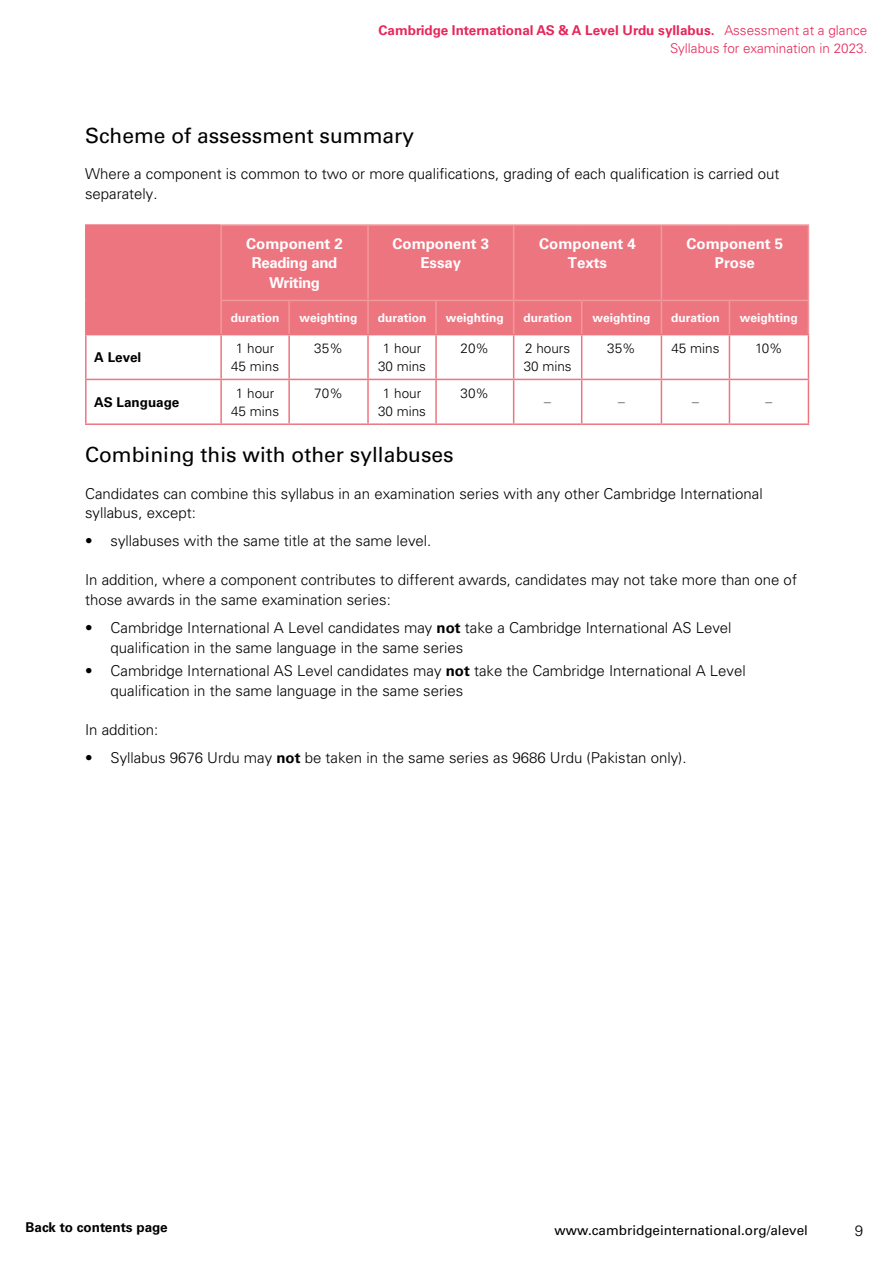
<style>
.page{position:relative;width:893px;height:1263px;background:#fff}
.page>*{position:absolute;margin:0;border:0;box-sizing:border-box;transform-origin:0 0}
.t1{font:21px "Univers LT Std";color:#000}
.t2{font:300 15px/19.5px "Univers LT Std";color:#000}
.t3{font:700 15px/19.5px "Univers LT Std";color:#fff;text-align:center}
.t4{font:700 15px/19.5px "Univers LT Std";letter-spacing:-.025em;color:#fff;text-align:center}
.t5{font:300 13.5px/18px "Univers LT Std";color:#e7275b;text-align:right}
.t6{font:300 13.5px/18px "Univers LT Std";color:#000;text-align:center}
.t7{font:13.5px "Univers LT Std";color:#000}
.t8{font:700 13.5px "Univers LT Std";color:#000}
.t9{font:13.5px "Times New Roman";color:#000}
.t10{font:700 12px "Univers LT Std";color:#fff}
.s1{font-weight:700}
</style>
<div class="page">
<div style="left:87px;top:226px;width:721px;height:108px;background:#ed7580"></div>
<hr style="left:220px;top:335px;width:2px;height:44px;background:#ed7580">
<hr style="left:288px;top:335px;width:2px;height:44px;background:#ed7580">
<hr style="left:367px;top:335px;width:2px;height:44px;background:#ed7580">
<hr style="left:435px;top:335px;width:2px;height:44px;background:#ed7580">
<hr style="left:513px;top:335px;width:1px;height:44px;background:#ed7580">
<hr style="left:581px;top:335px;width:1px;height:44px;background:#ed7580">
<hr style="left:661px;top:335px;width:1px;height:44px;background:#ed7580">
<hr style="left:729px;top:335px;width:1px;height:44px;background:#ed7580">
<hr style="left:85px;top:379px;width:136px;height:1px;background:#ed7580">
<hr style="left:221px;top:379px;width:68px;height:1px;background:#ed7580">
<hr style="left:220px;top:380px;width:2px;height:43px;background:#ed7580">
<hr style="left:289px;top:379px;width:79px;height:1px;background:#ed7580">
<hr style="left:288px;top:380px;width:2px;height:43px;background:#ed7580">
<hr style="left:368px;top:379px;width:68px;height:1px;background:#ed7580">
<hr style="left:367px;top:380px;width:2px;height:43px;background:#ed7580">
<hr style="left:436px;top:379px;width:78px;height:1px;background:#ed7580">
<hr style="left:435px;top:380px;width:2px;height:43px;background:#ed7580">
<hr style="left:514px;top:379px;width:68px;height:1px;background:#ed7580">
<hr style="left:513px;top:380px;width:1px;height:43px;background:#ed7580">
<hr style="left:582px;top:379px;width:79px;height:1px;background:#ed7580">
<hr style="left:581px;top:380px;width:1px;height:43px;background:#ed7580">
<hr style="left:661px;top:379px;width:68px;height:1px;background:#ed7580">
<hr style="left:661px;top:380px;width:1px;height:43px;background:#ed7580">
<hr style="left:729px;top:379px;width:80px;height:1px;background:#ed7580">
<hr style="left:729px;top:380px;width:1px;height:43px;background:#ed7580">
<hr style="left:85px;top:423px;width:136px;height:2px;background:#ed7580">
<hr style="left:221px;top:423px;width:68px;height:2px;background:#ed7580">
<hr style="left:289px;top:423px;width:79px;height:2px;background:#ed7580">
<hr style="left:368px;top:423px;width:68px;height:2px;background:#ed7580">
<hr style="left:436px;top:423px;width:78px;height:2px;background:#ed7580">
<hr style="left:514px;top:423px;width:68px;height:2px;background:#ed7580">
<hr style="left:582px;top:423px;width:79px;height:2px;background:#ed7580">
<hr style="left:661px;top:423px;width:68px;height:2px;background:#ed7580">
<hr style="left:729px;top:423px;width:80px;height:2px;background:#ed7580">
<hr style="left:85px;top:224px;width:135px;height:2px;background:#ed7580">
<hr style="left:85px;top:226px;width:2px;height:74px;background:#ed7580">
<hr style="left:85px;top:300px;width:2px;height:34px;background:#ed7580">
<hr style="left:85px;top:334px;width:136px;height:1px;background:#ed7580">
<hr style="left:85px;top:335px;width:2px;height:44px;background:#ed7580">
<hr style="left:808px;top:335px;width:1px;height:44px;background:#ed7580">
<hr style="left:85px;top:380px;width:2px;height:43px;background:#ed7580">
<hr style="left:808px;top:380px;width:1px;height:43px;background:#ed7580">
<hr style="left:220px;top:224px;width:69px;height:2px;background:#f19a9d">
<hr style="left:220px;top:226px;width:2px;height:74px;background:#f19a9d">
<hr style="left:289px;top:224px;width:79px;height:2px;background:#f19a9d">
<hr style="left:368px;top:224px;width:68px;height:2px;background:#f19a9d">
<hr style="left:367px;top:226px;width:2px;height:74px;background:#f19a9d">
<hr style="left:436px;top:224px;width:78px;height:2px;background:#f19a9d">
<hr style="left:514px;top:224px;width:68px;height:2px;background:#f19a9d">
<hr style="left:513px;top:226px;width:1px;height:74px;background:#f19a9d">
<hr style="left:582px;top:224px;width:79px;height:2px;background:#f19a9d">
<hr style="left:661px;top:224px;width:68px;height:2px;background:#f19a9d">
<hr style="left:661px;top:226px;width:1px;height:74px;background:#f19a9d">
<hr style="left:729px;top:224px;width:80px;height:2px;background:#f19a9d">
<hr style="left:808px;top:226px;width:1px;height:74px;background:#f19a9d">
<hr style="left:220px;top:300px;width:69px;height:1px;background:#f19a9d">
<hr style="left:220px;top:301px;width:2px;height:33px;background:#f19a9d">
<hr style="left:289px;top:300px;width:79px;height:1px;background:#f19a9d">
<hr style="left:288px;top:301px;width:2px;height:33px;background:#f19a9d">
<hr style="left:368px;top:300px;width:68px;height:1px;background:#f19a9d">
<hr style="left:367px;top:301px;width:2px;height:33px;background:#f19a9d">
<hr style="left:436px;top:300px;width:78px;height:1px;background:#f19a9d">
<hr style="left:435px;top:301px;width:2px;height:33px;background:#f19a9d">
<hr style="left:514px;top:300px;width:68px;height:1px;background:#f19a9d">
<hr style="left:513px;top:301px;width:1px;height:33px;background:#f19a9d">
<hr style="left:582px;top:300px;width:79px;height:1px;background:#f19a9d">
<hr style="left:581px;top:301px;width:1px;height:33px;background:#f19a9d">
<hr style="left:661px;top:300px;width:68px;height:1px;background:#f19a9d">
<hr style="left:661px;top:301px;width:1px;height:33px;background:#f19a9d">
<hr style="left:729px;top:300px;width:80px;height:1px;background:#f19a9d">
<hr style="left:729px;top:301px;width:1px;height:33px;background:#f19a9d">
<hr style="left:808px;top:301px;width:1px;height:33px;background:#f19a9d">
<hr style="left:221px;top:334px;width:68px;height:1px;background:#ed7580">
<hr style="left:289px;top:334px;width:79px;height:1px;background:#ed7580">
<hr style="left:368px;top:334px;width:68px;height:1px;background:#ed7580">
<hr style="left:436px;top:334px;width:78px;height:1px;background:#ed7580">
<hr style="left:514px;top:334px;width:68px;height:1px;background:#ed7580">
<hr style="left:582px;top:334px;width:79px;height:1px;background:#ed7580">
<hr style="left:661px;top:334px;width:68px;height:1px;background:#ed7580">
<hr style="left:729px;top:334px;width:80px;height:1px;background:#ed7580">
<p class="t5" style="left:378px;top:22px;width:490px"><span class="s1">Cambridge International AS &amp; A Level Urdu syllabus.</span> Assessment at a glance<br>Syllabus for examination in 2023.</p>
<h1 class="t1" style="left:85px;top:123px;width:331px">Scheme of assessment summary</h1>
<p class="t2" style="left:85px;top:164px;width:696px">Where a component is common to two or more qualifications, grading of each qualification is carried out separately.</p>
<p class="t4" style="left:246px;top:234px;width:98px">Component 2<br>Reading and<br>Writing</p>
<p class="t3" style="left:392px;top:234px;width:98px">Component 3<br>Essay</p>
<p class="t3" style="left:539px;top:234px;width:98px">Component 4<br>Texts</p>
<p class="t3" style="left:687px;top:234px;width:98px">Component 5<br>Prose</p>
<p class="t10" style="left:231px;top:311px;width:50px">duration</p>
<p class="t10" style="left:300px;top:311px;width:60px">weighting</p>
<p class="t10" style="left:378px;top:311px;width:50px">duration</p>
<p class="t10" style="left:446px;top:311px;width:60px">weighting</p>
<p class="t10" style="left:523px;top:311px;width:50px">duration</p>
<p class="t10" style="left:592px;top:311px;width:60px">weighting</p>
<p class="t10" style="left:671px;top:311px;width:50px">duration</p>
<p class="t10" style="left:740px;top:311px;width:60px">weighting</p>
<p class="t8" style="left:94px;top:349px;width:49px">A Level</p>
<p class="t6" style="left:231px;top:339px;width:50px">1 hour<br>45 mins</p>
<p class="t6" style="left:314px;top:339px;width:30px">35%</p>
<p class="t6" style="left:378px;top:339px;width:50px">1 hour<br>30 mins</p>
<p class="t6" style="left:461px;top:339px;width:30px">20%</p>
<p class="t6" style="left:524px;top:339px;width:50px;text-align:left">2 hours<br>30 mins</p>
<p class="t6" style="left:607px;top:339px;width:30px">35%</p>
<p class="t6" style="left:671px;top:339px;width:50px">45 mins</p>
<p class="t6" style="left:755px;top:339px;width:29px">10%</p>
<p class="t8" style="left:94px;top:394px;width:86px">AS Language</p>
<p class="t6" style="left:231px;top:384px;width:50px">1 hour<br>45 mins</p>
<p class="t6" style="left:314px;top:384px;width:30px">70%</p>
<p class="t6" style="left:378px;top:384px;width:50px">1 hour<br>30 mins</p>
<p class="t6" style="left:461px;top:384px;width:30px">30%</p>
<p class="t9" style="left:544px;top:392px;width:8px">–</p>
<p class="t9" style="left:618px;top:392px;width:8px">–</p>
<p class="t9" style="left:692px;top:392px;width:8px">–</p>
<p class="t9" style="left:766px;top:392px;width:8px">–</p>
<h1 class="t1" style="left:85px;top:443px;width:370px">Combining this with other syllabuses</h1>
<p class="t2" style="left:85px;top:484px;width:679px">Candidates can combine this syllabus in an examination series with any other Cambridge International syllabus, except:</p>
<p class="t2" style="left:85px;top:531px;width:348px">• syllabuses with the same title at the same level.</p>
<p class="t2" style="left:85px;top:570px;width:713px">In addition, where a component contributes to different awards, candidates may not take more than one of those awards in the same examination series:</p>
<p class="t2" style="left:111px;top:618px;width:623px;text-indent:-26px">• Cambridge International A Level candidates may <span class="s1">not</span> take a Cambridge International AS Level qualification in the same language in the same series</p>
<p class="t2" style="left:111px;top:661px;width:637px;text-indent:-26px">• Cambridge International AS Level candidates may <span class="s1">not</span> take the Cambridge International A Level qualification in the same language in the same series</p>
<p class="t2" style="left:85px;top:720px;width:75px">In addition:</p>
<p class="t2" style="left:85px;top:748px;width:603px">• Syllabus 9676 Urdu may <span class="s1">not</span> be taken in the same series as 9686 Urdu (Pakistan only).</p>
<p class="t8" style="left:26px;top:1219px;width:144px">Back to contents page</p>
<p class="t7" style="left:555px;top:1222px;width:255px">www.cambridgeinternational.org/alevel</p>
<p class="t2" style="left:855px;top:1220px;width:10px">9</p>
</div>
